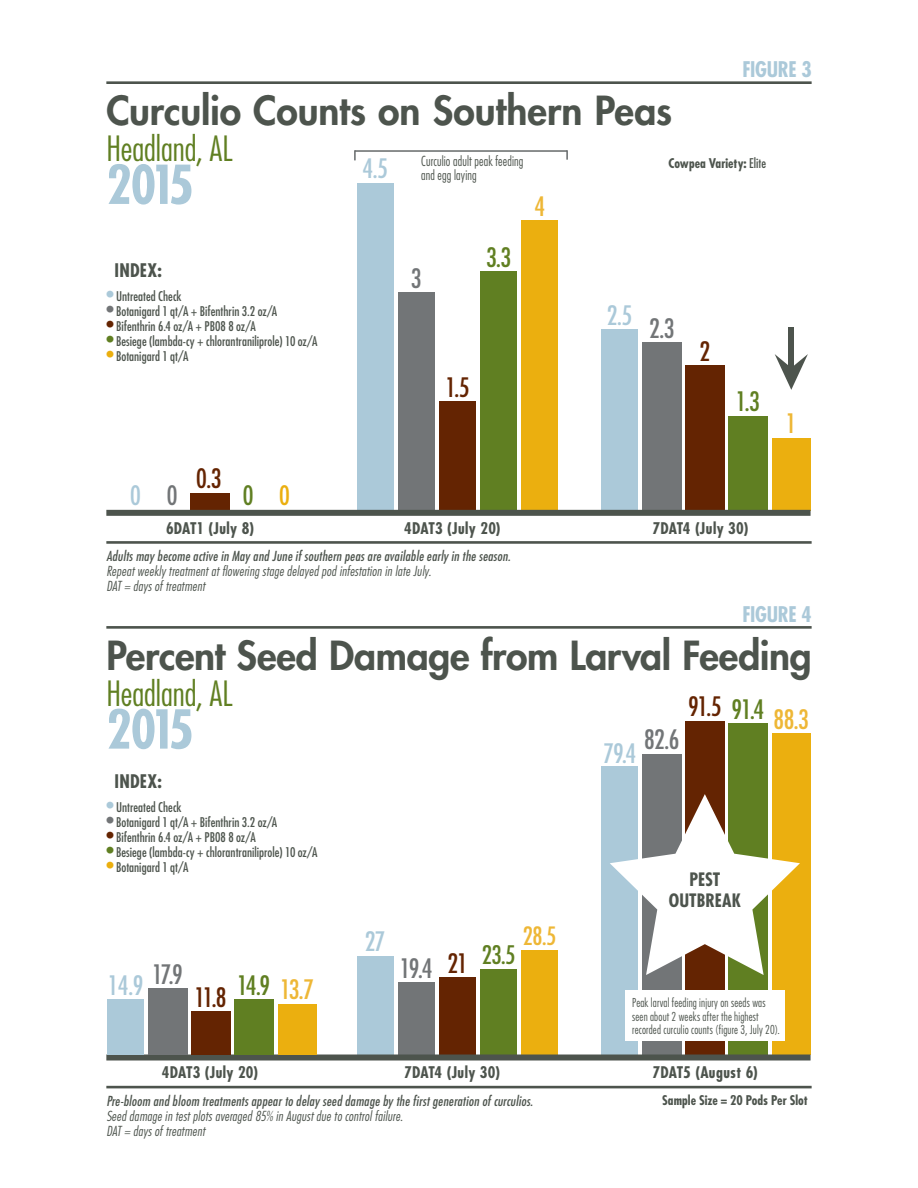
<style>
.page{position:relative;width:918px;height:1188px;background:#fff}
.page>*{position:absolute;margin:0;border:0;box-sizing:border-box;transform-origin:0 0}
.t1{font:700 condensed 52.2px "Futura Std";letter-spacing:-.11em;color:#abc9d9}
.t2{font:800 39px "Futura Std";letter-spacing:-.005em;color:#4d544d}
.t3{font:300 condensed 33.9px "Futura Std";color:#607f22}
.t4{font:condensed 26.1px "Futura Std";letter-spacing:-.05em;color:#642402}
.t5{font:condensed 26.1px "Futura Std";letter-spacing:-.03em;color:#abc9d9}
.t6{font:condensed 26.1px "Futura Std";color:#727577}
.t7{font:condensed 26.1px "Futura Std";color:#607f22}
.t8{font:condensed 26.1px "Futura Std";color:#eeb736}
.t9{font:condensed 24.6px "Futura Std";color:#eeb736}
.t10{font:700 condensed 21px "Futura Std";letter-spacing:-.015em;color:#abc9d9}
.t11{font:700 condensed 18.3px "Futura Std";letter-spacing:.015em;color:#4d544d}
.t12{font:700 condensed 18px/21.6px "Futura Std";color:#4d544d;text-align:center}
.t13{font:700 condensed 15.6px "Futura Std";letter-spacing:.015em;color:#4d544d}
.t14{font:italic 300 condensed 13.5px/15px "Futura Std";letter-spacing:.02em;color:#4d544d}
.t15{font:italic condensed 13.5px "Futura Std";letter-spacing:.02em;color:#4d544d}
.t16{font:300 condensed 13.5px/13.5px "Futura Std";letter-spacing:.01em;color:#4d544d;scale:.95 1}
.t17{font:condensed 13.05px "Futura Std";color:#4d544d}
.t18{font:700 condensed 13.05px "Futura Std";color:#4d544d}
.t19{font:300 condensed 12px/13.5px "Futura Std";letter-spacing:.015em;color:#4d544d;scale:.95 1}
.s1{font-weight:400}
.s2{font-size:18.3px;color:#abc9d9}
.s3{font-size:18.3px;color:#727577}
.s4{font-size:18.3px;color:#642402}
.s5{font-size:18.3px;color:#607f22}
.s6{font-size:18.3px;color:#ebaf0f}
.s7{color:#727577}
.s8{color:#ebaf0f}
.s9{color:#607f22}
.s10{color:#eeb736}
</style>
<div class="page">
<div style="left:439px;top:401px;width:37px;height:109px;background:#642402"></div>
<div style="left:357px;top:183px;width:37px;height:327px;background:#abc9d9"></div>
<div style="left:398px;top:293px;width:37px;height:217px;background:#727577"></div>
<div style="left:480px;top:271px;width:37px;height:239px;background:#607f22"></div>
<div style="left:521px;top:221px;width:37px;height:289px;background:#ebaf0f"></div>
<div style="left:191px;top:493px;width:39px;height:17px;background:#642402"></div>
<div style="left:601px;top:330px;width:37px;height:180px;background:#abc9d9"></div>
<div style="left:642px;top:343px;width:39px;height:167px;background:#727577"></div>
<div style="left:685px;top:365px;width:39px;height:145px;background:#642402"></div>
<div style="left:728px;top:416px;width:39px;height:94px;background:#607f22"></div>
<div style="left:772px;top:438px;width:39px;height:72px;background:#ebaf0f"></div>
<hr style="left:106px;top:541px;width:706px;height:3px;background:#4d544d">
<div style="left:106px;top:510px;width:705px;height:6px;background:#4d544d"></div>
<hr style="left:106px;top:81px;width:706px;height:3px;background:#4d544d">
<svg style="left:775px;top:354px;width:33px;height:36px"></svg>
<div style="left:789px;top:327px;width:5px;height:41px;background:#4d544d"></div>
<div style="left:439px;top:978px;width:37px;height:77px;background:#642402"></div>
<div style="left:357px;top:956px;width:37px;height:99px;background:#abc9d9"></div>
<div style="left:398px;top:983px;width:37px;height:72px;background:#727577"></div>
<div style="left:480px;top:969px;width:37px;height:86px;background:#607f22"></div>
<div style="left:521px;top:951px;width:37px;height:104px;background:#ebaf0f"></div>
<div style="left:601px;top:767px;width:37px;height:288px;background:#abc9d9"></div>
<div style="left:642px;top:754px;width:39px;height:301px;background:#727577"></div>
<div style="left:685px;top:721px;width:39px;height:334px;background:#642402"></div>
<div style="left:728px;top:723px;width:39px;height:332px;background:#607f22"></div>
<div style="left:772px;top:734px;width:39px;height:321px;background:#ebaf0f"></div>
<hr style="left:106px;top:1086px;width:706px;height:2px;background:#4d544d">
<div style="left:106px;top:1055px;width:705px;height:6px;background:#4d544d"></div>
<hr style="left:106px;top:626px;width:706px;height:3px;background:#4d544d">
<svg style="left:610px;top:794px;width:190px;height:181px"></svg>
<div style="left:107px;top:999px;width:37px;height:56px;background:#abc9d9"></div>
<div style="left:148px;top:989px;width:39px;height:66px;background:#727577"></div>
<div style="left:191px;top:1011px;width:39px;height:44px;background:#642402"></div>
<div style="left:234px;top:999px;width:39px;height:56px;background:#607f22"></div>
<div style="left:278px;top:1004px;width:38px;height:51px;background:#ebaf0f"></div>
<hr style="left:355px;top:150px;width:212px;height:2px;background:#65696a">
<svg style="left:354px;top:150px;width:2px;height:10px"></svg>
<svg style="left:566px;top:150px;width:2px;height:10px"></svg>
<div style="left:625px;top:991px;width:160px;height:50px;background:#fff"></div>
<h3 class="t10" style="left:743px;top:56px;width:71px">FIGURE 3</h3>
<h2 class="t2" style="left:106px;top:86px;width:567px">Curculio Counts on Southern Peas</h2>
<h3 class="t3" style="left:106px;top:129px;width:128px">Headland, AL</h3>
<p class="t16" style="left:421px;top:155px;width:109px">Curculio adult peak feeding and egg laying</p>
<p class="t18" style="left:669px;top:155px;width:99px">Cowpea Variety: <span class="s1">Elite</span></p>
<h1 class="t1" style="left:106px;top:152px;width:89px">2015</h1>
<h3 class="t5" style="left:363px;top:153px;width:27px">4.5</h3>
<h3 class="t8" style="left:535px;top:191px;width:12px">4</h3>
<h3 class="t11" style="left:115px;top:259px;width:49px">INDEX:</h3>
<p class="t17" style="left:106px;top:289px;width:77px"><span class="s2">•</span> Untreated Check</p>
<p class="t17" style="left:106px;top:304px;width:173px"><span class="s3">•</span> Botanigard 1 qt/A + Bifenthrin 3.2 oz/A</p>
<p class="t17" style="left:106px;top:319px;width:151px"><span class="s4">•</span> Bifenthrin 6.4 oz/A + PB08 8 oz/A</p>
<p class="t17" style="left:106px;top:334px;width:213px"><span class="s5">•</span> Besiege (lambda-cy + chlorantraniliprole) 10 oz/A</p>
<p class="t17" style="left:106px;top:349px;width:84px"><span class="s6">•</span> Botanigard 1 qt/A</p>
<h3 class="t6" style="left:411px;top:263px;width:12px">3</h3>
<h3 class="t7" style="left:486px;top:241px;width:27px">3.3</h3>
<h3 class="t4" style="left:445px;top:371px;width:26px">1.5</h3>
<h3 class="t5" style="left:607px;top:300px;width:27px">2.5</h3>
<h3 class="t6" style="left:649px;top:313px;width:27px">2.3</h3>
<h3 class="t4" style="left:699px;top:335px;width:12px">2</h3>
<h3 class="t7" style="left:736px;top:386px;width:26px">1.3</h3>
<h3 class="t4" style="left:196px;top:463px;width:27px">0.3</h3>
<h3 class="t5" style="left:130px;top:480px;width:49px">0 <span class="s7">0</span></h3>
<h3 class="t7" style="left:243px;top:480px;width:49px">0 <span class="s8">0</span></h3>
<p class="t13" style="left:166px;top:518px;width:90px">6DAT1 (July 8)</p>
<p class="t13" style="left:404px;top:518px;width:98px">4DAT3 (July 20)</p>
<p class="t13" style="left:653px;top:518px;width:97px">7DAT4 (July 30)</p>
<p class="t15" style="left:106px;top:548px;width:406px">Adults may become active in May and June if southern peas are available early in the season.</p>
<p class="t14" style="left:106px;top:564px;width:326px">Repeat weekly treatment at flowering stage delayed pod infestation in late July.<br>DAT = days of treatment</p>
<h3 class="t8" style="left:786px;top:408px;width:12px">1</h3>
<h3 class="t10" style="left:743px;top:601px;width:71px">FIGURE 4</h3>
<h2 class="t2" style="left:106px;top:631px;width:707px">Percent Seed Damage from Larval Feeding</h2>
<h3 class="t3" style="left:106px;top:673px;width:128px">Headland, AL</h3>
<h3 class="t4" style="left:688px;top:691px;width:122px">91.5 <span class="s9">91.4</span> <span class="s10">88.3</span></h3>
<h1 class="t1" style="left:106px;top:697px;width:89px">2015</h1>
<h3 class="t6" style="left:644px;top:724px;width:37px">82.6</h3>
<h3 class="t5" style="left:603px;top:737px;width:34px">79.4</h3>
<h3 class="t11" style="left:115px;top:769px;width:49px">INDEX:</h3>
<p class="t17" style="left:106px;top:799px;width:77px"><span class="s2">•</span> Untreated Check</p>
<p class="t17" style="left:106px;top:814px;width:173px"><span class="s3">•</span> Botanigard 1 qt/A + Bifenthrin 3.2 oz/A</p>
<p class="t17" style="left:106px;top:829px;width:151px"><span class="s4">•</span> Bifenthrin 6.4 oz/A + PB08 8 oz/A</p>
<p class="t17" style="left:106px;top:844px;width:213px"><span class="s5">•</span> Besiege (lambda-cy + chlorantraniliprole) 10 oz/A</p>
<p class="t17" style="left:106px;top:859px;width:84px"><span class="s6">•</span> Botanigard 1 qt/A</p>
<h3 class="t5" style="left:108px;top:970px;width:77px">14.9 <sup>17.9</sup></h3>
<h3 class="t4" style="left:195px;top:982px;width:34px">11.8</h3>
<h3 class="t7" style="left:237px;top:970px;width:78px">14.9 <span class="s10">13.7</span></h3>
<h3 class="t5" style="left:365px;top:926px;width:22px">27</h3>
<h3 class="t6" style="left:400px;top:952px;width:117px">19.4 <sup>21</sup> <sup>23.5</sup></h3>
<h3 class="t9" style="left:523px;top:921px;width:35px">28.5</h3>
<h3 class="t12" style="left:669px;top:868px;width:74px">PEST<br>OUTBREAK</h3>
<p class="t19" style="left:632px;top:996px;width:157px">Peak larval feeding injury on seeds was seen about 2 weeks after the highest recorded curculio counts (figure 3, July 20).</p>
<p class="t13" style="left:162px;top:1063px;width:98px">4DAT3 (July 20)</p>
<p class="t13" style="left:404px;top:1063px;width:97px">7DAT4 (July 30)</p>
<p class="t13" style="left:653px;top:1063px;width:107px">7DAT5 (August 6)</p>
<p class="t15" style="left:106px;top:1092px;width:428px">Pre-bloom and bloom treatments appear to delay seed damage by the first generation of curculios.</p>
<p class="t14" style="left:106px;top:1109px;width:298px">Seed damage in test plots averaged 85% in August due to control failure.<br>DAT = days of treatment</p>
<p class="t18" style="left:662px;top:1092px;width:147px">Sample Size = 20 Pods Per Slot</p>
</div>
